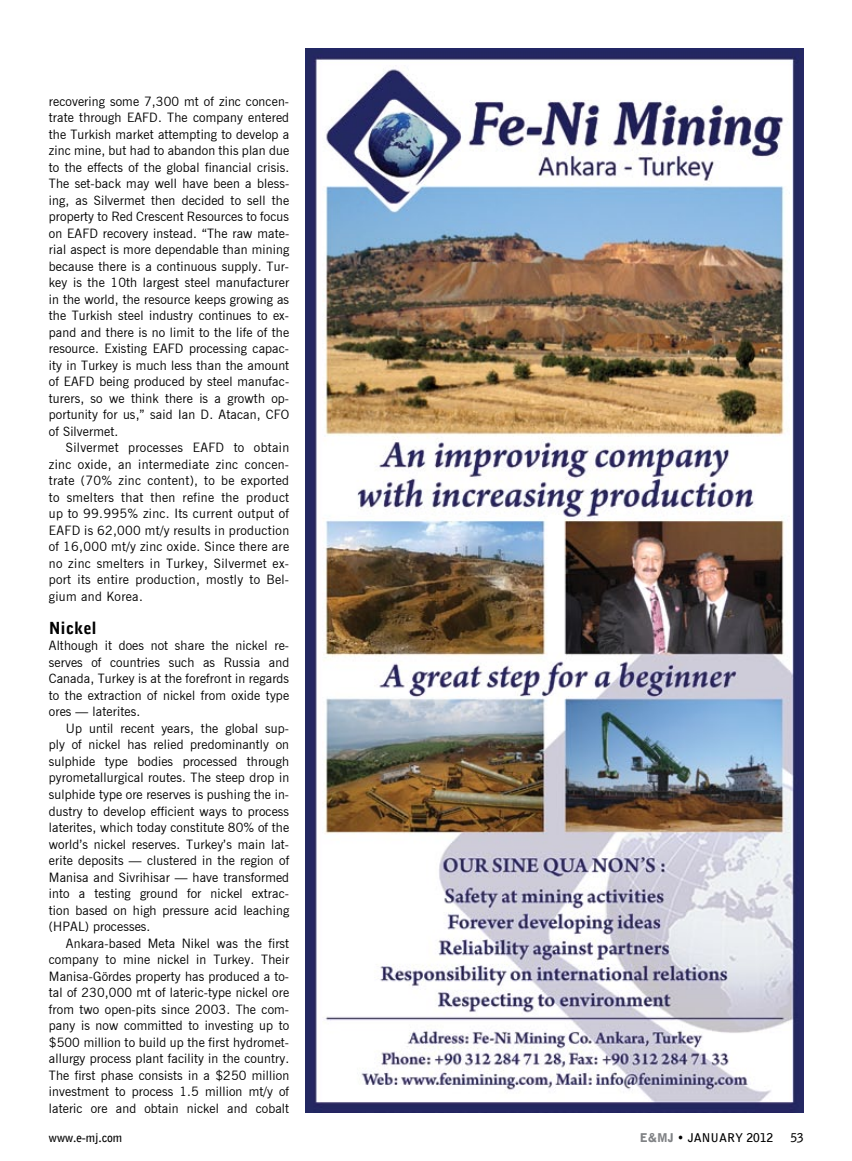
<style>
.page{position:relative;width:852px;height:1161px;background:#fff}
.page>*{position:absolute;margin:0;border:0;box-sizing:border-box;transform-origin:0 0}
.t1{font:900 16.5px "Bell Gothic BT";letter-spacing:.01em;color:#000}
.t2{font:12.75px/16.5px "News Gothic BT";letter-spacing:.01em;color:#000;text-align:justify}
.t3{font:700 12px "Bell Gothic BT";color:#000}
.s1{font-weight:900;color:#808285}
.s2{font-weight:900}
</style>
<div class="page">
<img style="left:306px;top:48px;width:497px;height:1065px">
<p class="t2" style="left:49px;top:93px;width:242px">recovering some 7,300 mt of zinc concen&shy;trate through EAFD. The company entered the Turkish market attempting to develop a zinc mine, but had to abandon this plan due to the effects of the global financial crisis.<br>The set-back may well have been a bless&shy;ing, as Silvermet then decided to sell the property to Red Crescent Resources to focus on EAFD recovery instead. “The raw mate&shy;rial aspect is more dependable than mining because there is a continuous supply. Tur&shy;key is the 10th largest steel manufacturer in the world, the resource keeps growing as the Turkish steel industry continues to ex&shy;pand and there is no limit to the life of the resource. Existing EAFD processing capac&shy;ity in Turkey is much less than the amount of EAFD being produced by steel manufac&shy;turers, so we think there is a growth op&shy;portunity for us,” said Ian D. Atacan, CFO of Silvermet.</p>
<p class="t2" style="left:49px;top:439px;width:242px;text-indent:17px">Silvermet processes EAFD to obtain zinc oxide, an intermediate zinc concen&shy;trate (70% zinc content), to be exported to smelters that then refine the product up to 99.995% zinc. Its current output of EAFD is 62,000 mt/y results in production of 16,000 mt/y zinc oxide. Since there are no zinc smelters in Turkey, Silvermet ex&shy;port its entire production, mostly to Bel&shy;gium and Korea.</p>
<p class="t1" style="left:49px;top:618px;width:49px">Nickel</p>
<p class="t2" style="left:49px;top:638px;width:242px">Although it does not share the nickel re&shy;serves of countries such as Russia and Canada, Turkey is at the forefront in regards to the extraction of nickel from oxide type ores — laterites.</p>
<p class="t2" style="left:49px;top:720px;width:242px;text-indent:17px">Up until recent years, the global sup&shy;ply of nickel has relied predominantly on sulphide type bodies processed through pyrometallurgical routes. The steep drop in sulphide type ore reserves is pushing the in&shy;dustry to develop efficient ways to process laterites, which today constitute 80% of the world’s nickel reserves. Turkey’s main lat&shy;erite deposits — clustered in the region of Manisa and Sivrihisar — have transformed into a testing ground for nickel extrac&shy;tion based on high pressure acid leaching (HPAL) processes.</p>
<p class="t2" style="left:49px;top:934px;width:242px;text-indent:17px">Ankara-based Meta Nikel was the first company to mine nickel in Turkey. Their Manisa-Gördes property has produced a to&shy;tal of 230,000 mt of lateric-type nickel ore from two open-pits since 2003. The com&shy;pany is now committed to investing up to $500 million to build up the first hydromet&shy;allurgy process plant facility in the country.<br>The first phase consists in a $250 million investment to process 1.5 million mt/y of lateric ore and obtain nickel and cobalt</p>
<p class="t3" style="left:49px;top:1129px;width:75px">www.e-mj.com</p>
<p class="t3" style="left:639px;top:1129px;width:135px"><span class="s1">E&amp;MJ</span> <span class="s2">•</span> JANUARY 2012</p>
<p class="t3" style="left:790px;top:1129px;width:15px">53</p>
</div>
